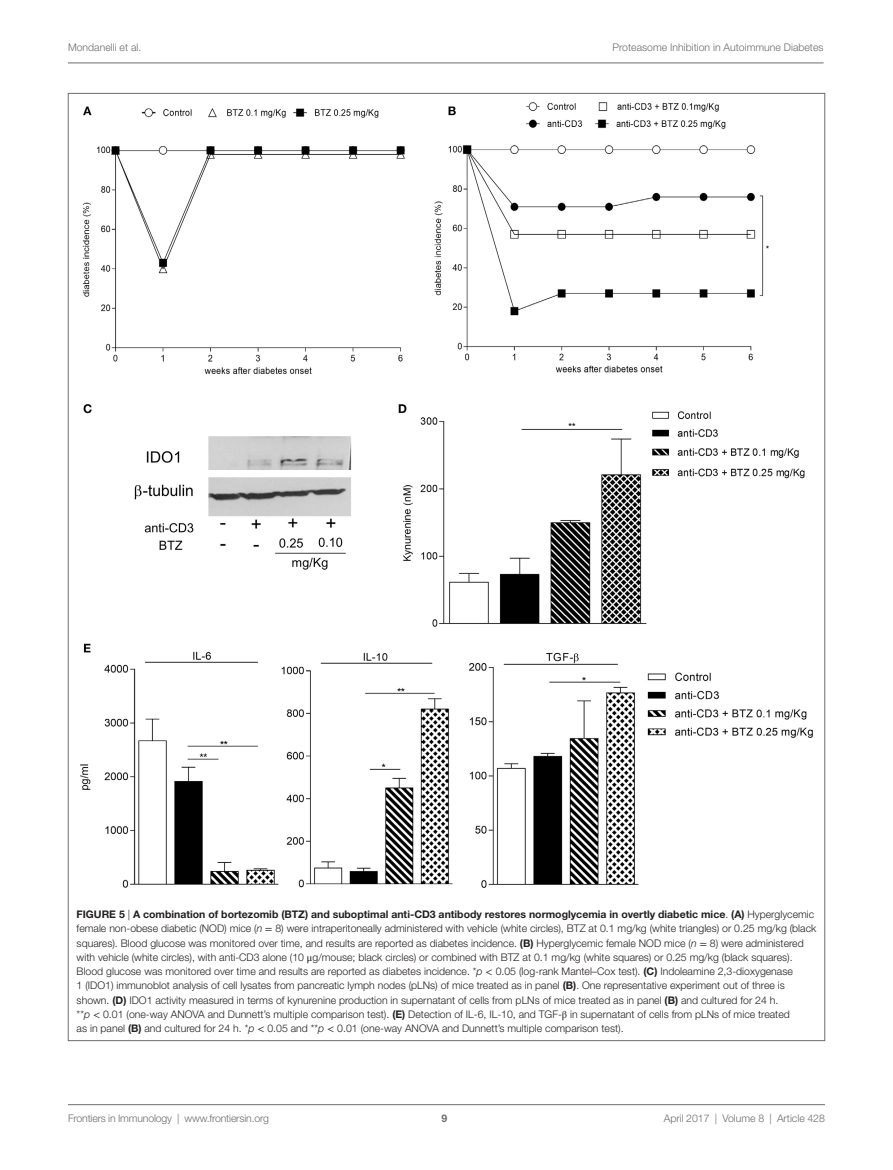
<style>
.page{position:relative;width:893px;height:1170px;background:#fff}
.page>*{position:absolute;margin:0;border:0;box-sizing:border-box;transform-origin:0 0}
.t1{font:300 10.5px/14.2px "Helvetica Neue LT Std";color:#231f20}
.t2{font:300 10.5px "Helvetica Neue LT Std";color:#6c6d70}
.t3{font:700 10.5px "Helvetica Neue LT Std";color:#6c6d70}
.s1{font-weight:700}
.s2{font-style:italic}
.s3{font-family:"STIX General";font-weight:400}
</style>
<div class="page">
<img style="left:80px;top:102px;width:733px;height:786px">
<hr style="left:68px;top:1104px;width:757px;height:1px;background:#6c6d70">
<hr style="left:68px;top:63px;width:755px;height:1px;background:#6c6d70">
<p class="t2" style="left:68px;top:41px;width:75px">Mondanelli et al.</p>
<p class="t2" style="left:613px;top:41px;width:212px">Proteasome Inhibition in Autoimmune Diabetes</p>
<p class="t1" style="left:77px;top:906px;width:741px"><span class="s1">FIG URE 5</span> | <span class="s1">A combination of bortezomib (BTZ) and suboptimal anti-CD3 antibody restores normoglycemia in overtly diabetic mice</span>. <span class="s1">(A)</span> Hyperglycemic female non-obese diabetic (NOD) mice (<span class="s2">n</span> <span class="s3">=</span> 8) were intraperitoneally administered with vehicle (white circles), BTZ at 0.1 mg/kg (white triangles) or 0.25 mg/kg (black squares). Blood glucose was monitored over time, and results are reported as diabetes incidence. <span class="s1">(B)</span> Hyperglycemic female NOD mice (<span class="s2">n</span> <span class="s3">=</span> 8) were administered with vehicle (white circles), with anti-CD3 alone (10 <span class="s3">μ</span>g/mouse; black circles) or combined with BTZ at 0.1 mg/kg (white squares) or 0.25 mg/kg (black squares).<br>Blood glucose was monitored over time and results are reported as diabetes incidence. *<span class="s2">p</span> <span class="s3">&lt;</span> 0.05 (log-rank Mantel–Cox test). <span class="s1">(C)</span> Indoleamine 2,3-dioxygenase<br>1 (IDO1) immunoblot analysis of cell lysates from pancreatic lymph nodes (pLNs) of mice treated as in panel <span class="s1">(B)</span>. One representative experiment out of three is shown. <span class="s1">(D)</span> IDO1 activity measured in terms of kynurenine production in supernatant of cells from pLNs of mice treated as in panel <span class="s1">(B)</span> and cultured for 24 h.<br>**<span class="s2">p</span> <span class="s3">&lt;</span> 0.01 (one-way ANOVA and Dunnett’s multiple comparison test). <span class="s1">(E)</span> Detection of IL-6, IL-10, and TGF-<span class="s3">β</span> in supernatant of cells from pLNs of mice treated<br>as in panel <span class="s1">(B)</span> and cultured for 24 h. *<span class="s2">p</span> <span class="s3">&lt;</span> 0.05 and **<span class="s2">p</span> <span class="s3">&lt;</span> 0.01 (one-way ANOVA and Dunnett’s multiple comparison test).</p>
<p class="t2" style="left:68px;top:1111px;width:203px">Frontiers in Immunology | www.frontiersin.org</p>
<p class="t2" style="left:664px;top:1111px;width:163px">April 2017 | Volume 8 | Article 428</p>
<p class="t3" style="left:441px;top:1111px;width:7px">9</p>
</div>
